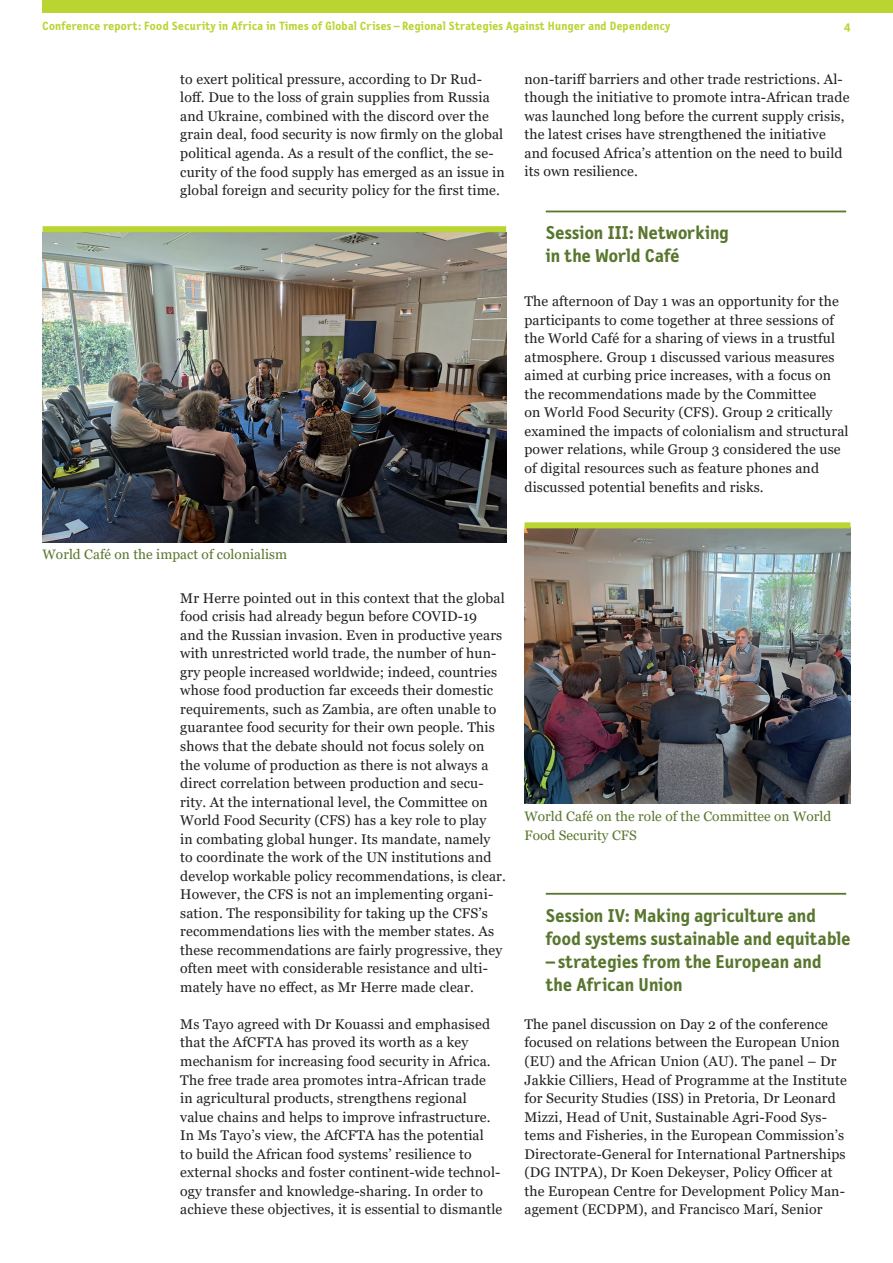
<style>
.page{position:relative;width:893px;height:1263px;background:#fff}
.page>*{position:absolute;margin:0;border:0;box-sizing:border-box;transform-origin:0 0}
.t1{font:700 18.75px/23px "Letter Gothic Text OT";letter-spacing:.005em;color:#58762d}
.t2{font:14.1px/18.6px "Georgia";letter-spacing:.01em;color:#231f20}
.t3{font:13.65px/18.1px "Georgia";letter-spacing:.005em;color:#58762d}
.t4{font:700 12px "Letter Gothic Text OT";letter-spacing:.02em;color:#bad432}
</style>
<div class="page">
<div style="left:43px;top:0;width:850px;height:13px;background:#bad432"></div>
<hr style="left:546px;top:211px;width:300px;height:1px;background:#58762d">
<hr style="left:546px;top:893px;width:300px;height:2px;background:#58762d">
<img style="left:43px;top:232px;width:463px;height:310px">
<div style="left:43px;top:226px;width:463px;height:6px;background:#bad432"></div>
<img style="left:525px;top:528px;width:325px;height:276px">
<div style="left:525px;top:522px;width:325px;height:6px;background:#bad432"></div>
<p class="t4" style="left:43px;top:18px;width:630px">Conference report: Food Security in Africa in Times of Global Crises – Regional Strategies Against Hunger and Dependency</p>
<p class="t4" style="left:844px;top:18px;width:8px">4</p>
<p class="t2" style="left:180px;top:70px;width:326px">to exert political pressure, according to Dr Rud&shy;loff. Due to the loss of grain supplies from Russia and Ukraine, combined with the discord over the grain deal, food security is now firmly on the global political agenda. As a result of the conflict, the se&shy;curity of the food supply has emerged as an issue in global foreign and security policy for the first time.</p>
<p class="t2" style="left:524px;top:70px;width:326px">non-tariff barriers and other trade restrictions. Al&shy;though the initiative to promote intra-African trade was launched long before the current supply crisis, the latest crises have strengthened the initiative and focused Africa’s attention on the need to build its own resilience.</p>
<h1 class="t1" style="left:546px;top:222px;width:185px">Session III: Networking in the World Café</h1>
<p class="t2" style="left:524px;top:292px;width:326px">The afternoon of Day 1 was an opportunity for the participants to come together at three sessions of the World Café for a sharing of views in a trustful atmosphere. Group 1 discussed various measures aimed at curbing price increases, with a focus on the recommendations made by the Committee<br>on World Food Security (CFS). Group 2 critically examined the impacts of colonialism and structural power relations, while Group 3 considered the use of digital resources such as feature phones and discussed potential benefits and risks.</p>
<p class="t3" style="left:43px;top:545px;width:246px">World Café on the impact of colonialism</p>
<p class="t2" style="left:180px;top:589px;width:327px">Mr Herre pointed out in this context that the global food crisis had already begun before COVID-19<br>and the Russian invasion. Even in productive years with unrestricted world trade, the number of hun&shy;gry people increased worldwide; indeed, countries whose food production far exceeds their domestic requirements, such as Zambia, are often unable to guarantee food security for their own people. This shows that the debate should not focus solely on the volume of production as there is not always a direct correlation between production and secu&shy;rity. At the international level, the Committee on World Food Security (CFS) has a key role to play<br>in combating global hunger. Its mandate, namely to coordinate the work of the UN institutions and develop workable policy recommendations, is clear.<br>However, the CFS is not an implementing organi&shy;sation. The responsibility for taking up the CFS’s recommendations lies with the member states. As these recommendations are fairly progressive, they often meet with considerable resistance and ulti&shy;mately have no effect, as Mr Herre made clear.</p>
<p class="t2" style="left:180px;top:1015px;width:324px">Ms Tayo agreed with Dr Kouassi and emphasised that the AfCFTA has proved its worth as a key mechanism for increasing food security in Africa.<br>The free trade area promotes intra-African trade<br>in agricultural products, strengthens regional value chains and helps to improve infrastructure.<br>In Ms Tayo’s view, the AfCFTA has the potential<br>to build the African food systems’ resilience to external shocks and foster continent-wide technol&shy;ogy transfer and knowledge-sharing. In order to achieve these objectives, it is essential to dismantle</p>
<p class="t3" style="left:524px;top:808px;width:308px">World Café on the role of the Committee on World<br>Food Security CFS</p>
<h1 class="t1" style="left:546px;top:904px;width:306px">Session IV: Making agriculture and food systems sustainable and equitable</h1>
<h1 class="t1" style="left:546px;top:950px;width:277px">– strategies from the European and the African Union</h1>
<p class="t2" style="left:524px;top:1015px;width:324px">The panel discussion on Day 2 of the conference focused on relations between the European Union (EU) and the African Union (AU). The panel – Dr Jakkie Cilliers, Head of Programme at the Institute for Security Studies (ISS) in Pretoria, Dr Leonard Mizzi, Head of Unit, Sustainable Agri-Food Sys&shy;tems and Fisheries, in the European Commission’s Directorate-General for International Partnerships (DG INTPA), Dr Koen Dekeyser, Policy Officer at the European Centre for Development Policy Man&shy;agement (ECDPM), and Francisco Marí, Senior</p>
</div>
